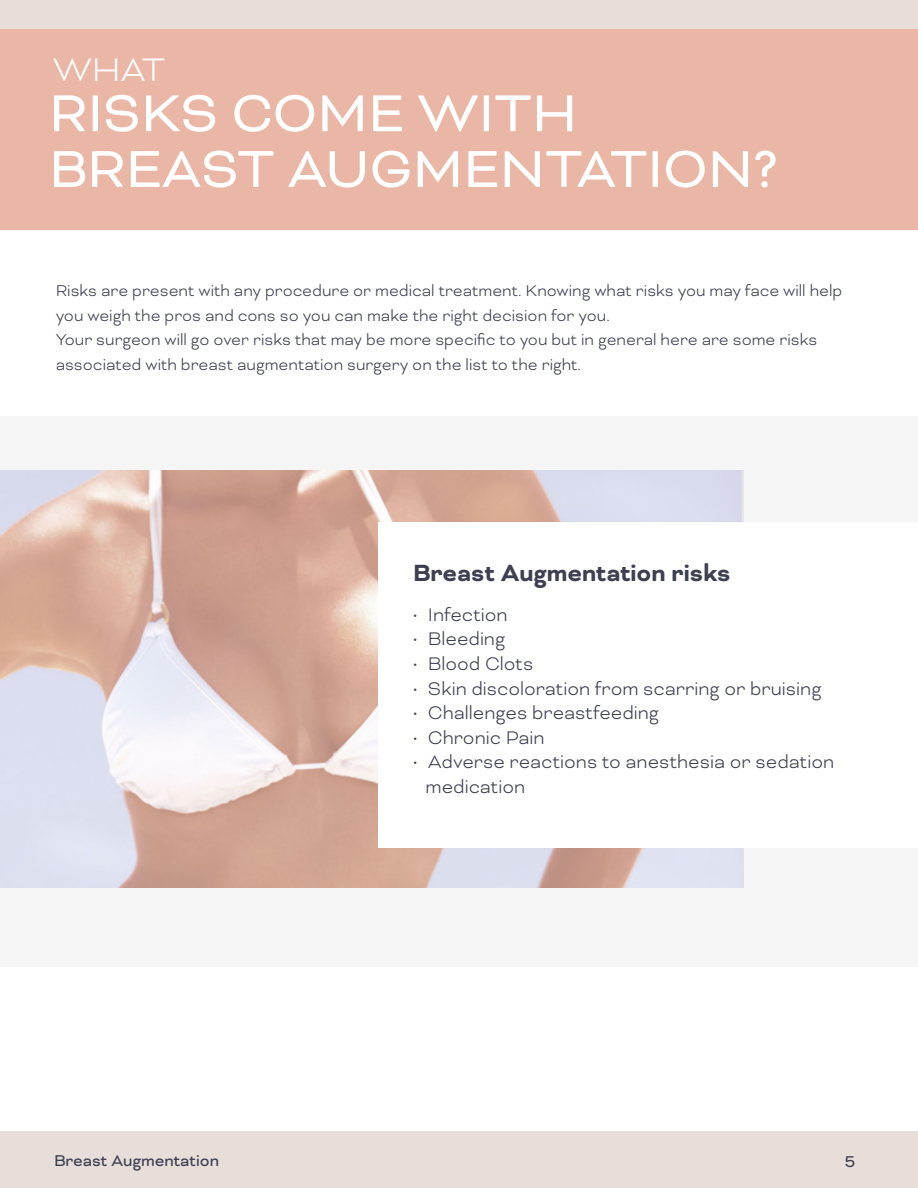
<style>
.page{position:relative;width:918px;height:1188px;background:#fff}
.page>*{position:absolute;margin:0;border:0;box-sizing:border-box;transform-origin:0 0}
.t1{font:59.7px "Bicyclette";color:#fff}
.t2{font:300 37.5px "Bicyclette";color:#fff}
.Section_Heading_Main{font:700 27px "Bicyclette";color:#3e4052}
.Body_Copy{font:300 21px/24.6px "Bicyclette";color:#3e4052}
.Body_Copy-2{font:300 18px/24.6px "Bicyclette";color:#3e4052}
.t3{font:18px "Bicyclette";color:#3e4052}
</style>
<div class="page">
<div style="left:0;top:1131px;width:918px;height:57px;background:#e7ded9"></div>
<div style="left:0;top:0;width:918px;height:230px;background:#eab7a6"></div>
<div style="left:0;top:417px;width:918px;height:550px;background:#f5f5f5"></div>
<img style="left:0;top:470px;width:743px;height:418px">
<div style="left:379px;top:522px;width:539px;height:326px;background:#fff"></div>
<div style="left:0;top:0;width:918px;height:29px;background:#e7ded9"></div>
<p class="t2" style="left:53px;top:48px;width:114px">WHAT</p>
<p class="t1" style="left:49px;top:79px;width:530px">RISKS COME WITH</p>
<p class="t1" style="left:49px;top:134px;width:730px">BREAST AUGMENTATION?</p>
<p class="Body_Copy-2" style="left:56px;top:278px;width:788px">Risks are present with any procedure or medical treatment. Knowing what risks you may face will help you weigh the pros and cons so you can make the right decision for you.</p>
<p class="Body_Copy-2" style="left:56px;top:327px;width:763px">Your surgeon will go over risks that may be more specific to you but in general here are some risks associated with breast augmentation surgery on the list to the right.</p>
<p class="Section_Heading_Main" style="left:413px;top:557px;width:319px">Breast Augmentation risks</p>
<p class="Body_Copy" style="left:412px;top:602px;width:98px">• Infection</p>
<p class="Body_Copy" style="left:412px;top:627px;width:95px">• Bleeding</p>
<p class="Body_Copy" style="left:412px;top:651px;width:123px">• Blood Clots</p>
<p class="Body_Copy" style="left:412px;top:676px;width:411px">• Skin discoloration from scarring or bruising</p>
<p class="Body_Copy" style="left:412px;top:700px;width:249px">• Challenges breastfeeding</p>
<p class="Body_Copy" style="left:412px;top:725px;width:134px">• Chronic Pain</p>
<p class="Body_Copy" style="left:426px;top:750px;width:410px;text-indent:-14px">• Adverse reactions to anesthesia or sedation medication</p>
<p class="t3" style="left:54px;top:1150px;width:167px">Breast Augmentation</p>
<p class="t3" style="left:845px;top:1151px;width:12px">5</p>
</div>
